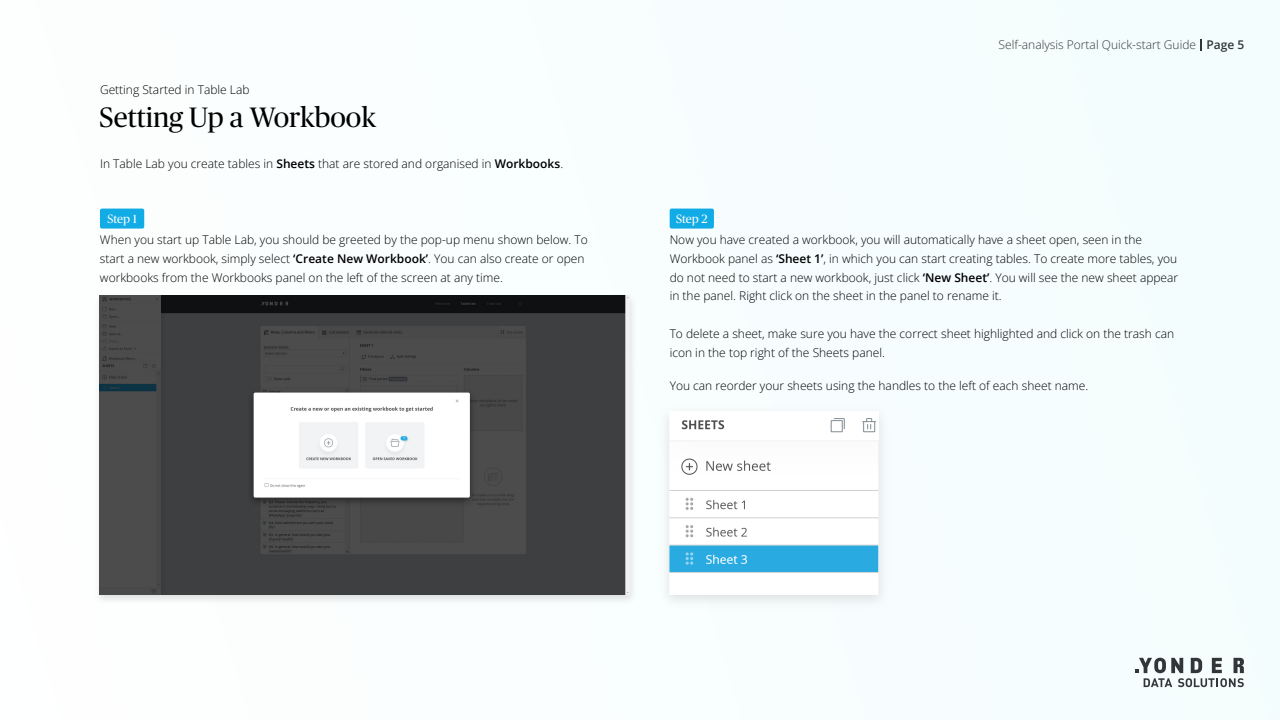
<style>
.page{position:relative;width:1280px;height:720px;background:#f8fdfe}
.page>*{position:absolute;margin:0;border:0;box-sizing:border-box;transform-origin:0 0}
.t1{font:28px "Publico Headline";color:#000}
.t2{font:300 12px/18.8px "Open Sans";color:#000}
.t3{font:300 12px "Open Sans";color:#323638}
.t4{font:12px "Publico Headline";color:#fff}
.s1{font-weight:600}
</style>
<div class="page">
<svg style="left:1200px;top:39px;width:1px;height:12px"></svg>
<svg style="left:1135px;top:658px;width:109px;height:29px"></svg>
<div style="left:100px;top:209px;width:44px;height:20px;background:#11abe5;border-radius:2px"></div>
<div style="left:670px;top:209px;width:44px;height:20px;background:#11abe5;border-radius:2px"></div>
<img style="left:99px;top:295px;width:533px;height:305px">
<img style="left:100px;top:296px;width:530px;height:298px">
<img style="left:667px;top:419px;width:214px;height:182px">
<img style="left:670px;top:418px;width:208px;height:176px">
<p class="t2" style="left:100px;top:80px;width:151px">Getting Started in Table Lab</p>
<h1 class="t1" style="left:100px;top:98px;width:278px">Setting Up a Workbook</h1>
<p class="t2" style="left:100px;top:154px;width:465px">In Table Lab you create tables in <span class="s1">Sheets</span> that are stored and organised in <span class="s1">Workbooks</span>.</p>
<p class="t4" style="left:107px;top:210px;width:31px">Step 1</p>
<p class="t4" style="left:676px;top:210px;width:33px">Step 2</p>
<p class="t3" style="left:999px;top:37px;width:247px">Self-analysis Portal Quick-start Guide <span class="s1">Page 5</span></p>
<p class="t2" style="left:100px;top:230px;width:489px">When you start up Table Lab, you should be greeted by the pop-up menu shown below. To start a new workbook, simply select <span class="s1">‘Create New Workbook’</span>. You can also create or open workbooks from the Workbooks panel on the left of the screen at any time.</p>
<p class="t2" style="left:670px;top:230px;width:510px">Now you have created a workbook, you will automatically have a sheet open, seen in the Workbook panel as <span class="s1">‘Sheet 1’</span>, in which you can start creating tables. To create more tables, you do not need to start a new workbook, just click <span class="s1">‘New Sheet’</span>. You will see the new sheet appear in the panel. Right click on the sheet in the panel to rename it.</p>
<p class="t2" style="left:670px;top:324px;width:506px">To delete a sheet, make sure you have the correct sheet highlighted and click on the trash can icon in the top right of the Sheets panel.</p>
<p class="t2" style="left:670px;top:376px;width:420px">You can reorder your sheets using the handles to the left of each sheet name.</p>
</div>
